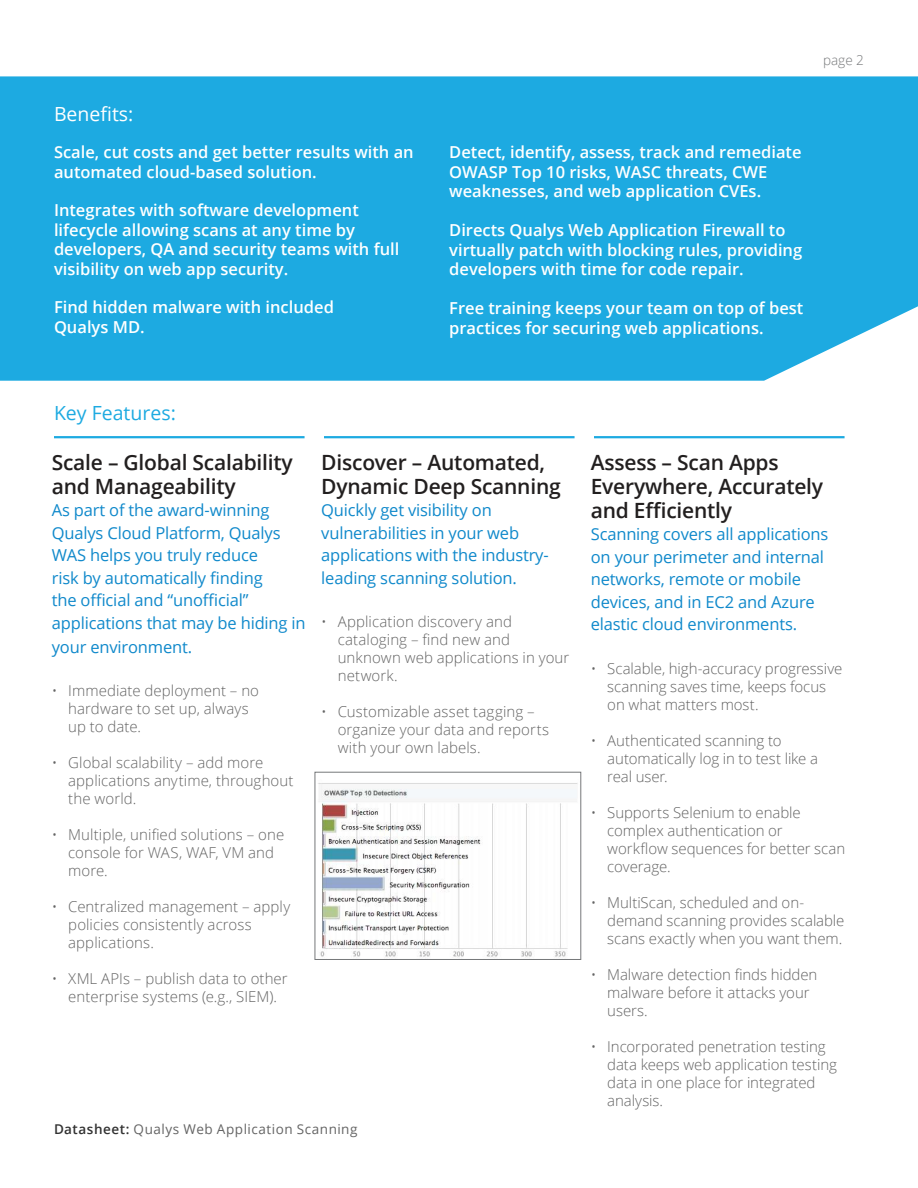
<style>
.page{position:relative;width:918px;height:1188px;background:#fff}
.page>*{position:absolute;margin:0;border:0;box-sizing:border-box;transform-origin:0 0}
.t1{font:600 21px/24px "Open Sans";letter-spacing:-.01em;color:#221f1f}
.t2{font:19.5px "Open Sans";color:#1daae1}
.t3{font:19.5px "Open Sans";color:#fff}
.t4{font:600 16.5px/19.5px "Open Sans";color:#fff}
.t5{font:16.5px/22.5px "Open Sans";letter-spacing:-.01em;color:#1089cb}
.t6{font:300 15px/18px "Open Sans";color:#646464}
.t7{font:13.5px "Open Sans";letter-spacing:.035em;color:#646464}
.t8{font:300 13.5px "Open Sans";color:#76787a}
.s1{font-weight:600;color:#323232}
</style>
<div class="page">
<div style="left:0;top:76px;width:918px;height:305px;background:#1daae1"></div>
<hr style="left:54px;top:436px;width:251px;height:2px;background:#1daae1">
<hr style="left:324px;top:436px;width:251px;height:2px;background:#1daae1">
<hr style="left:594px;top:436px;width:251px;height:2px;background:#1daae1">
<img style="left:318px;top:783px;width:260px;height:175px">
<div style="left:315px;top:772px;width:266px;height:188px;border:1px solid #76787a"></div>
<h2 class="t3" style="left:54px;top:100px;width:81px">Benefits:</h2>
<p class="t4" style="left:54px;top:144px;width:361px">Scale, cut costs and get better results with an automated cloud-based solution.</p>
<p class="t4" style="left:54px;top:202px;width:347px">Integrates with software development lifecycle allowing scans at any time by developers, QA and security teams with full visibility on web app security.</p>
<p class="t4" style="left:54px;top:299px;width:281px">Find hidden malware with included<br>Qualys MD.</p>
<p class="t8" style="left:823px;top:55px;width:42px">page 2</p>
<p class="t4" style="left:449px;top:144px;width:354px">Detect, identify, assess, track and remediate<br>OWASP Top 10 risks, WASC threats, CWE weaknesses, and web application CVEs.</p>
<p class="t4" style="left:449px;top:222px;width:355px">Directs Qualys Web Application Firewall to virtually patch with blocking rules, providing developers with time for code repair.</p>
<p class="t4" style="left:449px;top:300px;width:356px">Free training keeps your team on top of best practices for securing web applications.</p>
<h2 class="t2" style="left:54px;top:405px;width:123px">Key Features:</h2>
<h1 class="t1" style="left:52px;top:452px;width:243px">Scale – Global Scalability and Manageability</h1>
<p class="t5" style="left:52px;top:501px;width:255px">As part of the award-winning<br>Qualys Cloud Platform, Qualys<br>WAS helps you truly reduce<br>risk by automatically finding<br>the official and “unofficial” applications that may be hiding in</p>
<p class="t5" style="left:52px;top:637px;width:142px">your environment.</p>
<p class="t6" style="left:68px;top:683px;width:192px;text-indent:-16px">• Immediate deployment – no hardware to set up, always up to date.</p>
<p class="t6" style="left:68px;top:755px;width:227px;text-indent:-16px">• Global scalability – add more applications anytime, throughout the world.</p>
<p class="t6" style="left:68px;top:827px;width:217px;text-indent:-16px">• Multiple, unified solutions – one console for WAS, WAF, VM and more.</p>
<p class="t6" style="left:68px;top:899px;width:223px;text-indent:-16px">• Centralized management – apply policies consistently across applications.</p>
<p class="t6" style="left:52px;top:971px;width:237px;text-align:center">• XML APIs – publish data to other enterprise systems (e.g., SIEM).</p>
<h1 class="t1" style="left:321px;top:452px;width:241px">Discover – Automated,<br>Dynamic Deep Scanning</h1>
<p class="t5" style="left:321px;top:501px;width:229px">Quickly get visibility on vulnerabilities in your web applications with the industry&shy;leading scanning solution.</p>
<p class="t6" style="left:338px;top:614px;width:233px;text-indent:-16px">• Application discovery and cataloging – find new and unknown web applications in your network.</p>
<p class="t6" style="left:338px;top:704px;width:213px;text-indent:-16px">• Customizable asset tagging – organize your data and reports with your own labels.</p>
<p class="t7" style="left:54px;top:1124px;width:305px"><span class="s1">Datasheet:</span> Qualys Web Application Scanning</p>
<h1 class="t1" style="left:591px;top:452px;width:234px">Assess – Scan Apps<br>Everywhere, Accurately and Efficiently</h1>
<p class="t5" style="left:591px;top:525px;width:239px">Scanning covers all applications on your perimeter and internal networks, remote or mobile devices, and in EC2 and Azure elastic cloud environments.</p>
<p class="t6" style="left:607px;top:661px;width:237px;text-indent:-16px">• Scalable, high-accuracy progressive scanning saves time, keeps focus on what matters most.</p>
<p class="t6" style="left:607px;top:733px;width:212px;text-indent:-16px">• Authenticated scanning to automatically log in to test like a real user.</p>
<p class="t6" style="left:607px;top:805px;width:239px;text-indent:-16px">• Supports Selenium to enable complex authentication or workflow sequences for better scan coverage.</p>
<p class="t6" style="left:607px;top:895px;width:239px;text-indent:-16px">• MultiScan, scheduled and on&shy;demand scanning provides scalable scans exactly when you want them.</p>
<p class="t6" style="left:607px;top:967px;width:212px;text-indent:-16px">• Malware detection finds hidden malware before it attacks your users.</p>
<p class="t6" style="left:607px;top:1039px;width:231px;text-indent:-16px">• Incorporated penetration testing data keeps web application testing data in one place for integrated analysis.</p>
</div>
